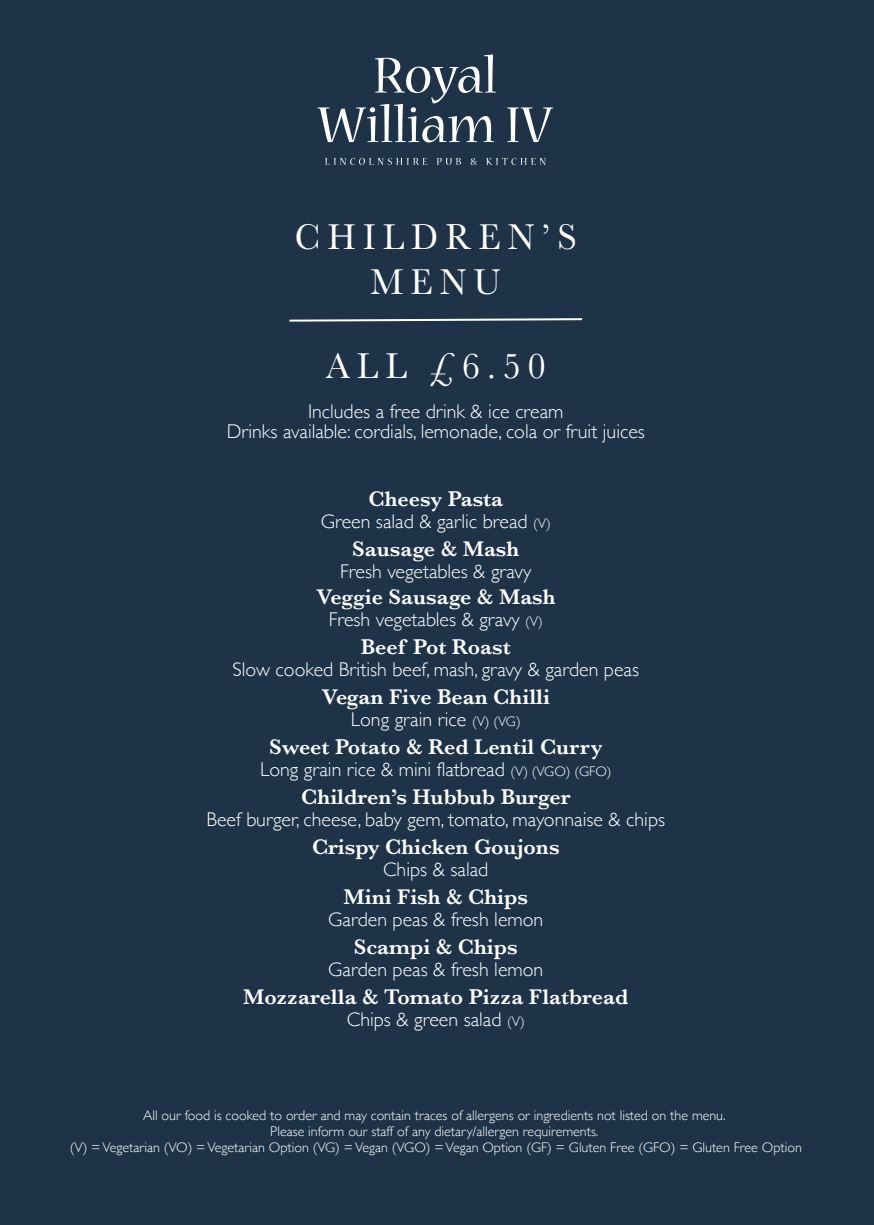
<style>
.page{position:relative;width:874px;height:1225px;background:#fff}
.page>*{position:absolute;margin:0;border:0;box-sizing:border-box;transform-origin:0 0}
.t1{font:37.2px/44.6px "Baskerville";letter-spacing:.2em;color:#fff;text-align:center;scale:.95 1}
.t2{font:600 22px "Baskerville";color:#fff}
.t3{font:300 19.8px/19.8px "Gill Sans";color:#fff;text-align:center}
.t4{font:300 14px/16px "Gill Sans";color:#fff;text-align:center}
.s1{font-size:14px}
</style>
<div class="page">
<div style="left:0;top:0;width:870px;height:1225px;background:#1e3347"></div>
<svg style="left:289px;top:318px;width:294px;height:4px"></svg>
<svg style="left:317px;top:54px;width:178px;height:88px"></svg>
<svg style="left:507px;top:107px;width:46px;height:35px"></svg>
<svg style="left:325px;top:158px;width:35px;height:7px"></svg>
<svg style="left:359px;top:158px;width:6px;height:7px"></svg>
<svg style="left:369px;top:158px;width:58px;height:7px"></svg>
<svg style="left:437px;top:158px;width:24px;height:7px"></svg>
<svg style="left:470px;top:158px;width:6px;height:7px"></svg>
<svg style="left:486px;top:158px;width:59px;height:7px"></svg>
<h1 class="t1" style="left:294px;top:215px;width:298px">CHILDREN’S<br>MENU</h1>
<h1 class="t1" style="left:325px;top:344px;width:233px">ALL £6.50</h1>
<p class="t3" style="left:226px;top:400px;width:419px">Includes a free drink &amp; ice cream<br>Drinks available: cordials, lemonade, cola or fruit juices</p>
<p class="t2" style="left:368px;top:483px;width:136px">Cheesy Pasta</p>
<p class="t3" style="left:320px;top:510px;width:231px">Green salad &amp; garlic bread <span class="s1">(V)</span></p>
<p class="t2" style="left:352px;top:533px;width:168px">Sausage &amp; Mash</p>
<p class="t3" style="left:340px;top:560px;width:192px">Fresh vegetables &amp; gravy</p>
<p class="t2" style="left:316px;top:581px;width:241px">Veggie Sausage &amp; Mash</p>
<p class="t3" style="left:328px;top:608px;width:216px">Fresh vegetables &amp; gravy <span class="s1">(V)</span></p>
<p class="t2" style="left:360px;top:631px;width:151px">Beef Pot Roast</p>
<p class="t3" style="left:232px;top:658px;width:408px">Slow cooked British beef, mash, gravy &amp; garden peas</p>
<p class="t2" style="left:321px;top:681px;width:230px">Vegan Five Bean Chilli</p>
<p class="t3" style="left:351px;top:708px;width:171px">Long grain rice <span class="s1">(V) (VG)</span></p>
<p class="t2" style="left:269px;top:731px;width:335px">Sweet Potato &amp; Red Lentil Curry</p>
<p class="t3" style="left:260px;top:758px;width:353px">Long grain rice &amp; mini flatbread <span class="s1">(V) (VGO) (GFO)</span></p>
<p class="t2" style="left:301px;top:781px;width:270px">Children’s Hubbub Burger</p>
<p class="t3" style="left:206px;top:808px;width:460px">Beef burger, cheese, baby gem, tomato, mayonnaise &amp; chips</p>
<p class="t2" style="left:312px;top:831px;width:249px">Crispy Chicken Goujons</p>
<p class="t3" style="left:383px;top:858px;width:107px">Chips &amp; salad</p>
<p class="t2" style="left:343px;top:881px;width:186px">Mini Fish &amp; Chips</p>
<p class="t3" style="left:328px;top:908px;width:216px">Garden peas &amp; fresh lemon</p>
<p class="t2" style="left:354px;top:931px;width:165px">Scampi &amp; Chips</p>
<p class="t3" style="left:328px;top:958px;width:216px">Garden peas &amp; fresh lemon</p>
<p class="t2" style="left:243px;top:981px;width:386px">Mozzarella &amp; Tomato Pizza Flatbread</p>
<p class="t3" style="left:347px;top:1008px;width:179px">Chips &amp; green salad <span class="s1">(V)</span></p>
<p class="t4" style="left:70px;top:1107px;width:733px">All our food is cooked to order and may contain traces of allergens or ingredients not listed on the menu.<br>Please inform our staff of any dietary/allergen requirements.<br>(V) =Vegetarian (VO) =Vegetarian Option (VG) =Vegan (VGO) =Vegan Option (GF) = Gluten Free (GFO) = Gluten Free Option</p>
</div>
